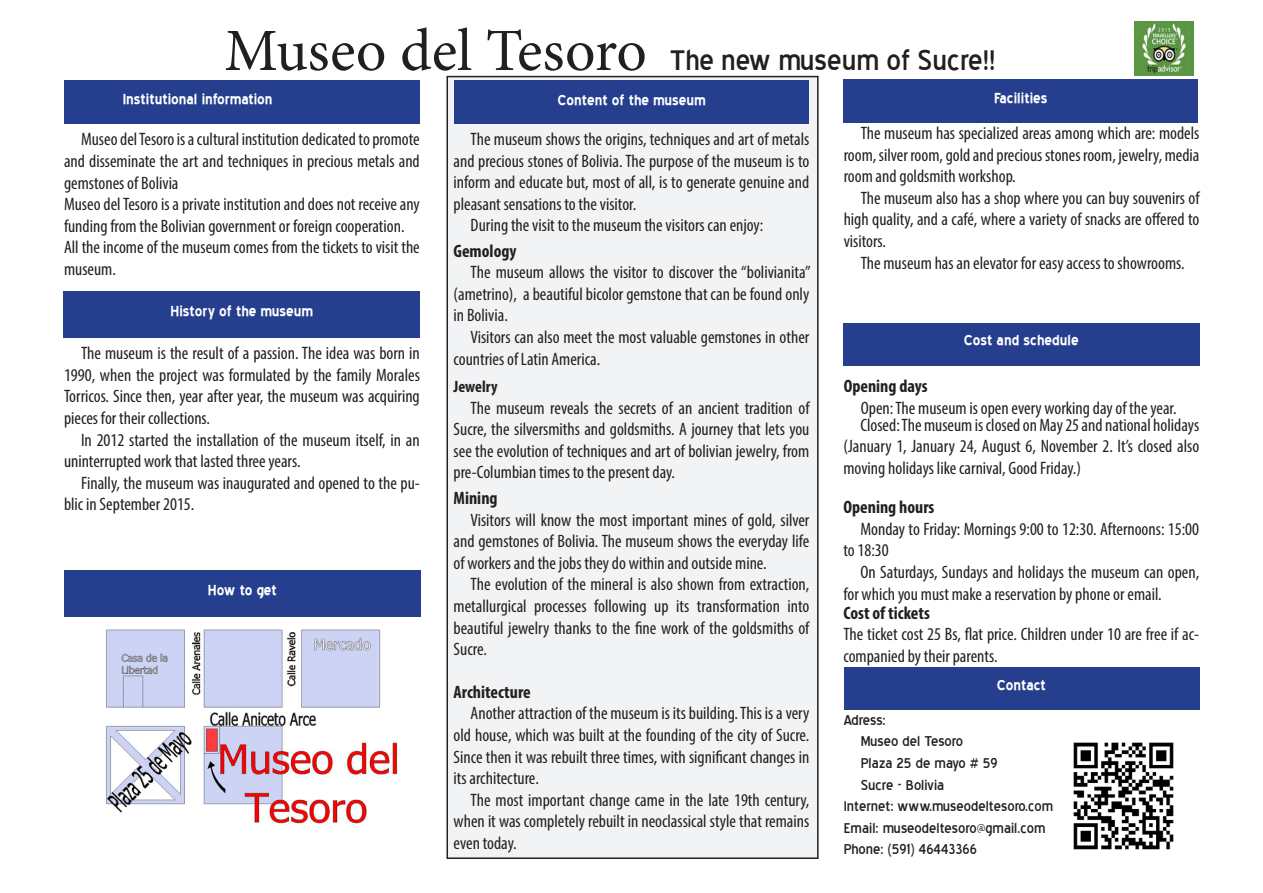
<style>
.page{position:relative;width:1263px;height:893px;background:#fff}
.page>*{position:absolute;margin:0;border:0;box-sizing:border-box;transform-origin:0 0}
.t1{font:60px "Minion Pro";letter-spacing:-.005em;color:#231f20}
.t2{font:36px "Blue Highway";color:#231f20}
.t3{font:condensed 18px/21.6px "Myriad Pro";color:#231f20;text-align:justify}
.t4{font:18px "Blue Highway";color:#231f20}
.t5{font:700 18px "Blue Highway";color:#fff}
.t6{font:700 condensed 18px "Myriad Pro";color:#231f20}
.t7{font:700 condensed 16.5px "Myriad Pro";color:#231f20}
</style>
<div class="page">
<div style="left:447px;top:77px;width:371px;height:781px;background:#f2f3f4"></div>
<div style="left:446px;top:76px;width:373px;height:783px;border:2px solid #231f20"></div>
<div style="left:843px;top:323px;width:356px;height:43px;background:#253f8e"></div>
<div style="left:64px;top:80px;width:356px;height:44px;background:#253f8e"></div>
<div style="left:64px;top:292px;width:356px;height:46px;background:#253f8e"></div>
<div style="left:454px;top:81px;width:354px;height:43px;background:#253f8e"></div>
<div style="left:844px;top:667px;width:355px;height:43px;background:#253f8e"></div>
<img style="left:106px;top:629px;width:291px;height:195px">
<div style="left:844px;top:80px;width:354px;height:43px;background:#253f8e"></div>
<img style="left:1073px;top:742px;width:101px;height:108px">
<div style="left:64px;top:570px;width:356px;height:47px;background:#253f8e"></div>
<img style="left:1134px;top:22px;width:59px;height:53px">
<p class="t1" style="left:224px;top:11px;width:424px">Museo del Tesoro</p>
<p class="t2" style="left:670px;top:45px;width:327px">The new museum of Sucre!!</p>
<p class="t5" style="left:123px;top:91px;width:151px">Institutional information</p>
<p class="t3" style="left:64px;top:128px;width:357px;text-indent:17px">Museo del Tesoro is a cultural institution dedicated to promote and disseminate the art and techniques in precious metals and gemstones of Bolivia</p>
<p class="t3" style="left:64px;top:193px;width:357px">Museo del Tesoro is a private institution and does not receive any funding from the Bolivian government or foreign cooperation.</p>
<p class="t3" style="left:64px;top:236px;width:357px">All the income of the museum comes from the tickets to visit the museum.</p>
<p class="t5" style="left:171px;top:303px;width:144px">History of the museum</p>
<p class="t3" style="left:64px;top:342px;width:357px;text-indent:17px">The museum is the result of a passion. The idea was born in 1990, when the project was formulated by the family Morales Torricos. Since then, year after year, the museum was acquiring pieces for their collections.</p>
<p class="t3" style="left:64px;top:428px;width:357px;text-indent:17px">In 2012 started the installation of the museum itself, in an uninterrupted work that lasted three years.</p>
<p class="t3" style="left:64px;top:472px;width:357px;text-indent:17px">Finally, the museum was inaugurated and opened to the pu&shy;blic in September 2015.</p>
<p class="t5" style="left:208px;top:581px;width:70px">How to get</p>
<p class="t5" style="left:557px;top:92px;width:150px">Content of the museum</p>
<p class="t3" style="left:454px;top:128px;width:357px;text-indent:17px">The museum shows the origins, techniques and art of metals and precious stones of Bolivia. The purpose of the museum is to inform and educate but, most of all, is to generate genuine and pleasant sensations to the visitor.</p>
<p class="t3" style="left:471px;top:214px;width:294px">During the visit to the museum the visitors can enjoy:</p>
<p class="t6" style="left:454px;top:239px;width:64px">Gemology</p>
<p class="t3" style="left:454px;top:261px;width:359px;text-indent:17px">The museum allows the visitor to discover the “bolivianita” (ametrino), a beautiful bicolor gemstone that can be found only in Bolivia.</p>
<p class="t3" style="left:454px;top:326px;width:357px;text-indent:17px">Visitors can also meet the most valuable gemstones in other countries of Latin America.</p>
<p class="t7" style="left:454px;top:376px;width:45px">Jewelry</p>
<p class="t3" style="left:454px;top:397px;width:357px;text-indent:17px">The museum reveals the secrets of an ancient tradition of Sucre, the silversmiths and goldsmiths. A journey that lets you see the evolution of techniques and art of bolivian jewelry, from pre-Columbian times to the present day.</p>
<p class="t6" style="left:454px;top:487px;width:46px">Mining</p>
<p class="t3" style="left:454px;top:509px;width:357px;text-indent:17px">Visitors will know the most important mines of gold, silver and gemstones of Bolivia. The museum shows the everyday life of workers and the jobs they do within and outside mine.</p>
<p class="t3" style="left:454px;top:573px;width:357px;text-indent:17px">The evolution of the mineral is also shown from extraction, metallurgical processes following up its transformation into beautiful jewelry thanks to the fine work of the goldsmiths of Sucre.</p>
<p class="t6" style="left:454px;top:680px;width:79px">Architecture</p>
<p class="t3" style="left:454px;top:702px;width:357px;text-indent:17px">Another attraction of the museum is its building. This is a very old house, which was built at the founding of the city of Sucre.<br>Since then it was rebuilt three times, with significant changes in its architecture.</p>
<p class="t3" style="left:454px;top:789px;width:357px;text-indent:17px">The most important change came in the late 19th century, when it was completely rebuilt in neoclassical style that remains even today.</p>
<p class="t5" style="left:994px;top:90px;width:55px">Facilities</p>
<p class="t3" style="left:844px;top:122px;width:357px;text-indent:17px">The museum has specialized areas among which are: models room, silver room, gold and precious stones room, jewelry, media room and goldsmith workshop.</p>
<p class="t3" style="left:844px;top:187px;width:357px;text-indent:17px">The museum also has a shop where you can buy souvenirs of high quality, and a café, where a variety of snacks are offered to visitors.</p>
<p class="t3" style="left:861px;top:252px;width:325px">The museum has an elevator for easy access to showrooms.</p>
<p class="t5" style="left:964px;top:332px;width:116px">Cost and schedule</p>
<p class="t6" style="left:844px;top:375px;width:85px">Opening days</p>
<p class="t3" style="left:861px;top:397px;width:317px">Open: The museum is open every working day of the year.</p>
<p class="t3" style="left:843px;top:413px;width:357px;text-indent:17px">Closed: The museum is closed on May 25 and national holidays (January 1, January 24, August 6, November 2. It’s closed also moving holidays like carnival, Good Friday.)</p>
<p class="t6" style="left:843px;top:496px;width:93px">Opening hours</p>
<p class="t3" style="left:843px;top:518px;width:357px;text-indent:17px">Monday to Friday: Mornings 9:00 to 12:30. Afternoons: 15:00 to 18:30</p>
<p class="t3" style="left:843px;top:561px;width:357px;text-indent:17px">On Saturdays, Sundays and holidays the museum can open, for which you must make a reservation by phone or email.</p>
<p class="t6" style="left:843px;top:601px;width:88px">Cost of tickets</p>
<p class="t3" style="left:843px;top:623px;width:357px">The ticket cost 25 Bs, flat price. Children under 10 are free if ac&shy;companied by their parents.</p>
<p class="t5" style="left:997px;top:676px;width:51px">Contact</p>
<p class="t4" style="left:844px;top:712px;width:44px">Adress:</p>
<p class="t4" style="left:861px;top:734px;width:104px">Museo del Tesoro</p>
<p class="t4" style="left:861px;top:755px;width:138px">Plaza 25 de mayo # 59</p>
<p class="t4" style="left:861px;top:777px;width:85px">Sucre - Bolivia</p>
<p class="t4" style="left:844px;top:798px;width:211px">Internet: www.museodeltesoro.com</p>
<p class="t4" style="left:844px;top:820px;width:204px">Email: museodeltesoro@gmail.com</p>
<p class="t4" style="left:844px;top:842px;width:135px">Phone: (591) 46443366</p>
</div>
